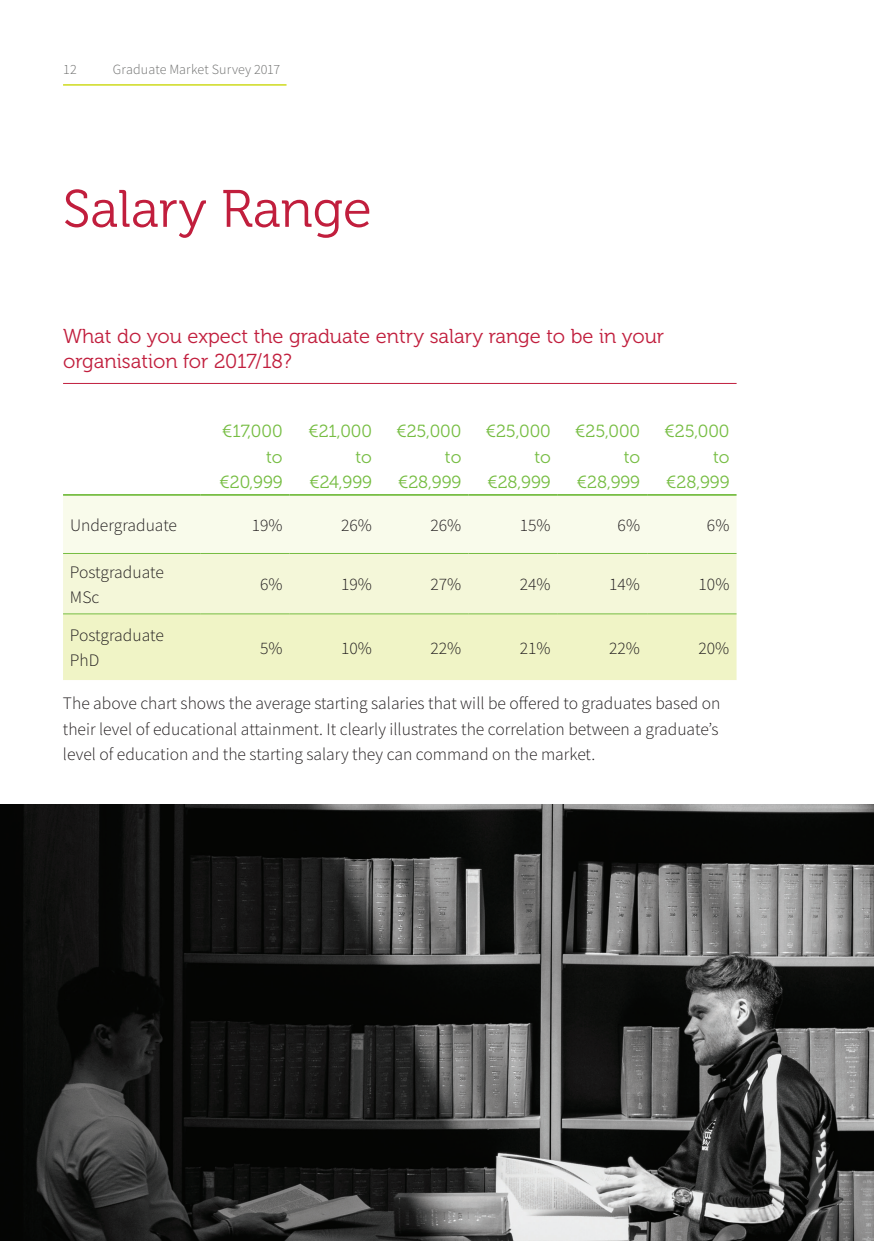
<style>
.page{position:relative;width:874px;height:1241px;background:#fff}
.page>*{position:absolute;margin:0;border:0;box-sizing:border-box;transform-origin:0 0}
.t1{font:52.5px "Museo 300";color:#c11e3d}
.t2{font:20.12px/25.4px "Museo 300";color:#c11e3d}
.t3{font:300 17.5px/25.4px "Source Sans Pro";color:#231f20}
.t4{font:17.5px/25.4px "Museo 300";color:#76bd42;text-align:right}
.t5{font:300 14px "Source Sans Pro";letter-spacing:.01em;color:#6e6f6e}
</style>
<div class="page">
<hr style="left:63px;top:84px;width:223px;height:2px;background:#d5df3e">
<hr style="left:63px;top:383px;width:673px;height:1px;background:#c11e3d">
<svg style="left:63px;top:495px;width:673px;height:118px;background:#f5f8e0"></svg>
<div style="left:63px;top:614px;width:673px;height:66px;background:#f0f4c6"></div>
<hr style="left:63px;top:613px;width:137px;height:1px;background:#76bd42">
<hr style="left:200px;top:613px;width:89px;height:1px;background:#76bd42">
<hr style="left:289px;top:613px;width:90px;height:1px;background:#76bd42">
<hr style="left:379px;top:613px;width:89px;height:1px;background:#76bd42">
<hr style="left:468px;top:613px;width:89px;height:1px;background:#76bd42">
<hr style="left:557px;top:613px;width:89px;height:1px;background:#76bd42">
<hr style="left:646px;top:613px;width:90px;height:1px;background:#76bd42">
<hr style="left:63px;top:553px;width:137px;height:1px;background:#76bd42">
<hr style="left:200px;top:553px;width:89px;height:1px;background:#76bd42">
<hr style="left:289px;top:553px;width:90px;height:1px;background:#76bd42">
<hr style="left:379px;top:553px;width:89px;height:1px;background:#76bd42">
<hr style="left:468px;top:553px;width:89px;height:1px;background:#76bd42">
<hr style="left:557px;top:553px;width:89px;height:1px;background:#76bd42">
<hr style="left:646px;top:553px;width:90px;height:1px;background:#76bd42">
<hr style="left:63px;top:494px;width:137px;height:1px;background:#76bd42">
<hr style="left:200px;top:494px;width:89px;height:1px;background:#76bd42">
<hr style="left:289px;top:494px;width:90px;height:1px;background:#76bd42">
<hr style="left:379px;top:494px;width:89px;height:1px;background:#76bd42">
<hr style="left:468px;top:494px;width:89px;height:1px;background:#76bd42">
<hr style="left:557px;top:494px;width:89px;height:1px;background:#76bd42">
<hr style="left:646px;top:494px;width:90px;height:1px;background:#76bd42">
<img style="left:0;top:804px;width:873px;height:436px">
<p class="t5" style="left:63px;top:60px;width:15px">12</p>
<p class="t5" style="left:113px;top:60px;width:169px">Graduate Market Survey 2017</p>
<h1 class="t1" style="left:63px;top:180px;width:310px">Salary Range</h1>
<p class="t2" style="left:63px;top:323px;width:602px">What do you expect the graduate entry salary range to be in your organisation for 2017/18?</p>
<p class="t4" style="left:219px;top:418px;width:65px">€17,000 to €20,999</p>
<p class="t4" style="left:308px;top:418px;width:65px">€21,000 to €24,999</p>
<p class="t4" style="left:396px;top:418px;width:66px">€25,000 to €28,999</p>
<p class="t4" style="left:485px;top:418px;width:66px">€25,000 to €28,999</p>
<p class="t4" style="left:575px;top:418px;width:66px">€25,000 to €28,999</p>
<p class="t4" style="left:664px;top:418px;width:66px">€25,000 to €28,999</p>
<p class="t3" style="left:70px;top:512px;width:108px">Undergraduate</p>
<p class="t3" style="left:251px;top:512px;width:32px">19%</p>
<p class="t3" style="left:341px;top:512px;width:32px">26%</p>
<p class="t3" style="left:430px;top:512px;width:32px">26%</p>
<p class="t3" style="left:519px;top:512px;width:32px">15%</p>
<p class="t3" style="left:617px;top:512px;width:24px">6%</p>
<p class="t3" style="left:706px;top:512px;width:24px">6%</p>
<p class="t3" style="left:70px;top:559px;width:95px">Postgraduate<br>MSc</p>
<p class="t3" style="left:260px;top:571px;width:24px">6%</p>
<p class="t3" style="left:341px;top:571px;width:32px">19%</p>
<p class="t3" style="left:430px;top:571px;width:32px">27%</p>
<p class="t3" style="left:519px;top:571px;width:32px">24%</p>
<p class="t3" style="left:609px;top:571px;width:32px">14%</p>
<p class="t3" style="left:698px;top:571px;width:32px">10%</p>
<p class="t3" style="left:70px;top:622px;width:95px">Postgraduate<br>PhD</p>
<p class="t3" style="left:260px;top:635px;width:24px">5%</p>
<p class="t3" style="left:341px;top:635px;width:32px">10%</p>
<p class="t3" style="left:430px;top:635px;width:32px">22%</p>
<p class="t3" style="left:519px;top:635px;width:32px">21%</p>
<p class="t3" style="left:609px;top:635px;width:32px">22%</p>
<p class="t3" style="left:698px;top:635px;width:32px">20%</p>
<p class="t3" style="left:63px;top:691px;width:658px;text-align:justify">The above chart shows the average starting salaries that will be offered to graduates based on their level of educational attainment. It clearly illustrates the correlation between a graduate’s level of education and the starting salary they can command on the market.</p>
</div>
